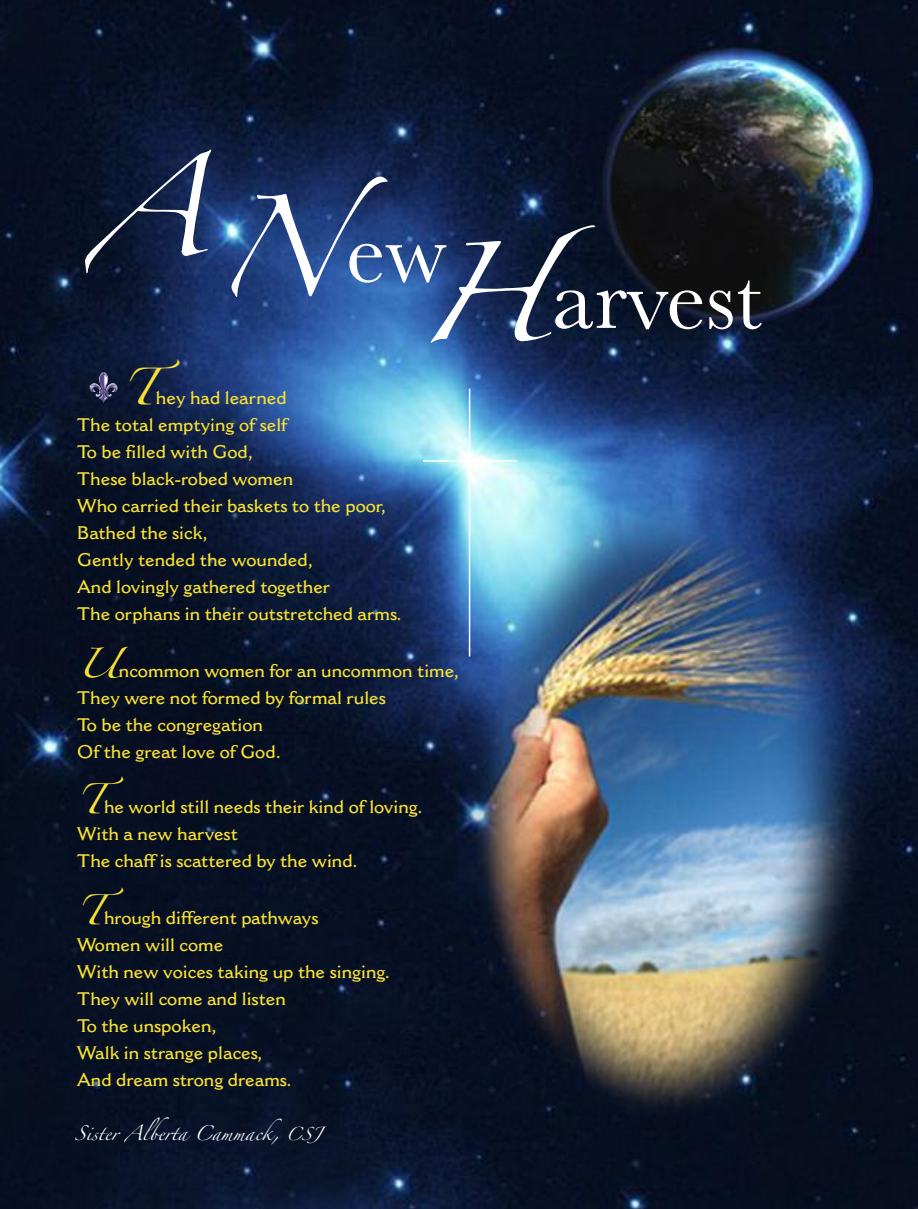
<style>
.page{position:relative;width:918px;height:1209px;background:#fff}
.page>*{position:absolute;margin:0;border:0;box-sizing:border-box;transform-origin:0 0}
.t1{font:90px "Baskerville";color:#fff}
.t2{font:90px "Zapfino";color:#fff}
.t3{font:600 18px/27px "Cantoria";color:#f7e134}
.t4{font:13.5px "Zapfino";color:#fff}
.s1{font-family:"Zapfino"}
.s2{font-family:"Zapfino";font-weight:400;font-size:33px}
.s3{font-family:"Zapfino";font-weight:400;font-size:27px}
.s4{font-size:12px}
</style>
<div class="page">
<img style="left:0;top:0;width:918px;height:1208px">
<hr style="left:469px;top:388px;width:1px;height:268px;background:#fff">
<hr style="left:423px;top:460px;width:94px;height:1px;background:#fff">
<img style="left:90px;top:372px;width:28px;height:31px">
<p class="t2" style="left:88px;top:190px;width:301px">AN</p>
<p class="t1" style="left:417px;top:244px;width:346px"><span class="s1">H</span>arvest</p>
<p class="t1" style="left:346px;top:197px;width:102px">ew</p>
<p class="t3" style="left:77px;top:385px;width:327px;text-indent:46px"><span class="s2">T</span>hey had learned<br>The total emptying of self<br>To be filled with God,<br>These black-robed women<br>Who carried their baskets to the poor,<br>Bathed the sick,<br>Gently tended the wounded,<br>And lovingly gathered together<br>The orphans in their outstretched arms.</p>
<p class="t3" style="left:77px;top:658px;width:384px"><span class="s3">U</span>ncommon women for an uncommon time,<br>They were not formed by formal rules<br>To be the congregation<br>Of the great love of God.</p>
<p class="t3" style="left:77px;top:794px;width:348px"><span class="s3">T</span>he world still needs their kind of loving.<br>With a new harvest<br>The chaff is scattered by the wind.</p>
<p class="t3" style="left:77px;top:905px;width:315px"><span class="s3">T</span>hrough different pathways<br>Women will come<br>With new voices taking up the singing.<br>They will come and listen<br>To the unspoken,<br>Walk in strange places,<br>And dream strong dreams.</p>
<p class="t4" style="left:75px;top:1127px;width:257px">Sister Alberta Cammack, <span class="s4">CSJ</span></p>
</div>
